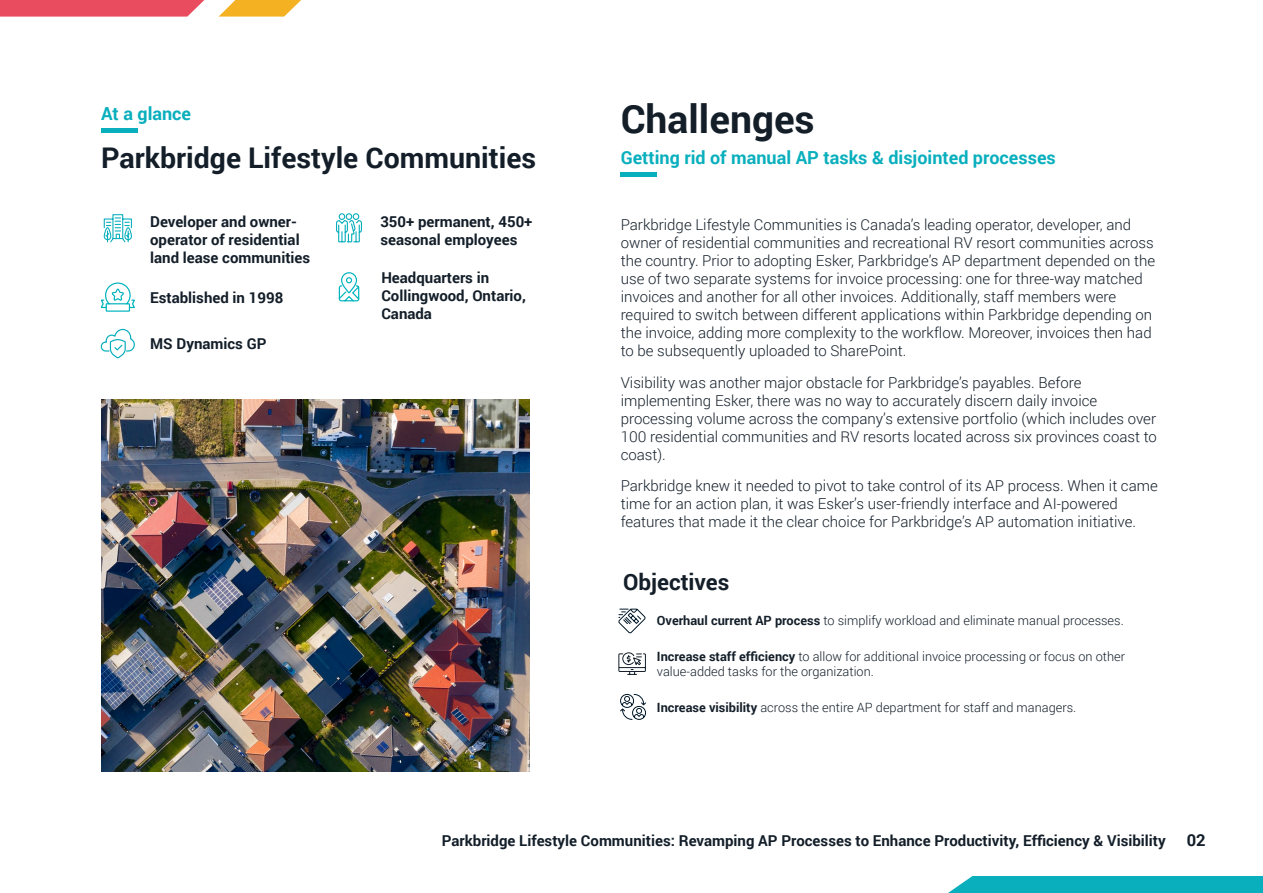
<style>
.page{position:relative;width:1263px;height:893px;background:#fff}
.page>*{position:absolute;margin:0;border:0;box-sizing:border-box;transform-origin:0 0}
.t1{font:700 39px "Roboto";color:#131e29}
.t2{font:700 28.5px "Roboto";color:#131e29}
.t3{font:700 22.5px "Roboto";color:#131e29}
.t4{font:700 18px "Roboto";color:#09afbd}
.t5{font:700 16.5px "Roboto";color:#131e29}
.t6{font:300 15px/18px "Roboto";color:#131e29}
.t7{font:700 15px/18px "Roboto";color:#131e29}
.t8{font:300 12.75px/15.3px "Roboto";color:#131e29}
.s1{font-weight:700}
</style>
<div class="page">
<svg style="left:0;top:0;width:204px;height:17px;background:#ea5669"></svg>
<svg style="left:219px;top:0;width:82px;height:17px"></svg>
<div style="left:948px;top:876px;width:315px;height:17px;background:#09afbd"></div>
<svg style="left:336px;top:213px;width:26px;height:30px"></svg>
<svg style="left:103px;top:214px;width:29px;height:29px"></svg>
<svg style="left:338px;top:272px;width:22px;height:30px"></svg>
<svg style="left:100px;top:282px;width:35px;height:30px"></svg>
<div style="left:101px;top:128px;width:36px;height:5px;background:#09afbd"></div>
<hr style="left:621px;top:172px;width:36px;height:4px;background:#09afbd">
<img style="left:101px;top:400px;width:429px;height:372px">
<svg style="left:618px;top:608px;width:28px;height:25px"></svg>
<svg style="left:618px;top:652px;width:28px;height:23px"></svg>
<svg style="left:620px;top:693px;width:26px;height:27px"></svg>
<svg style="left:100px;top:328px;width:35px;height:31px"></svg>
<p class="t4" style="left:101px;top:101px;width:91px">At a glance</p>
<h2 class="t2" style="left:101px;top:138px;width:436px">Parkbridge Lifestyle Communities</h2>
<p class="t7" style="left:150px;top:212px;width:162px">Developer and owner&shy;operator of residential land lease communities</p>
<p class="t7" style="left:380px;top:212px;width:154px">350+ permanent, 450+ seasonal employees</p>
<p class="t7" style="left:150px;top:288px;width:135px">Established in 1998</p>
<p class="t7" style="left:150px;top:334px;width:118px">MS Dynamics GP</p>
<p class="t7" style="left:381px;top:268px;width:146px">Headquarters in<br>Collingwood, Ontario,<br>Canada</p>
<h1 class="t1" style="left:621px;top:92px;width:196px">Challenges</h1>
<p class="t4" style="left:621px;top:145px;width:437px">Getting rid of manual AP tasks &amp; disjointed processes</p>
<p class="t6" style="left:621px;top:215px;width:536px">Parkbridge Lifestyle Communities is Canada’s leading operator, developer, and owner of residential communities and recreational RV resort communities across the country. Prior to adopting Esker, Parkbridge’s AP department depended on the use of two separate systems for invoice processing: one for three-way matched invoices and another for all other invoices. Additionally, staff members were required to switch between different applications within Parkbridge depending on the invoice, adding more complexity to the workflow. Moreover, invoices then had to be subsequently uploaded to SharePoint.</p>
<p class="t6" style="left:621px;top:373px;width:538px">Visibility was another major obstacle for Parkbridge’s payables. Before implementing Esker, there was no way to accurately discern daily invoice processing volume across the company’s extensive portfolio (which includes over 100 residential communities and RV resorts located across six provinces coast to coast).</p>
<p class="t6" style="left:621px;top:476px;width:539px">Parkbridge knew it needed to pivot to take control of its AP process. When it came time for an action plan, it was Esker’s user-friendly interface and AI-powered features that made it the clear choice for Parkbridge’s AP automation initiative.</p>
<h3 class="t3" style="left:623px;top:566px;width:108px">Objectives</h3>
<p class="t8" style="left:657px;top:613px;width:468px"><span class="s1">Overhaul current AP process</span> to simplify workload and eliminate manual processes.</p>
<p class="t8" style="left:657px;top:648px;width:470px"><span class="s1">Increase staff efficiency</span> to allow for additional invoice processing or focus on other value-added tasks for the organization.</p>
<p class="t8" style="left:657px;top:699px;width:421px"><span class="s1">Increase visibility</span> across the entire AP department for staff and managers.</p>
<p class="t7" style="left:442px;top:831px;width:725px">Parkbridge Lifestyle Communities: Revamping AP Processes to Enhance Productivity, Efficiency &amp; Visibility</p>
<p class="t5" style="left:1187px;top:828px;width:20px">02</p>
</div>
